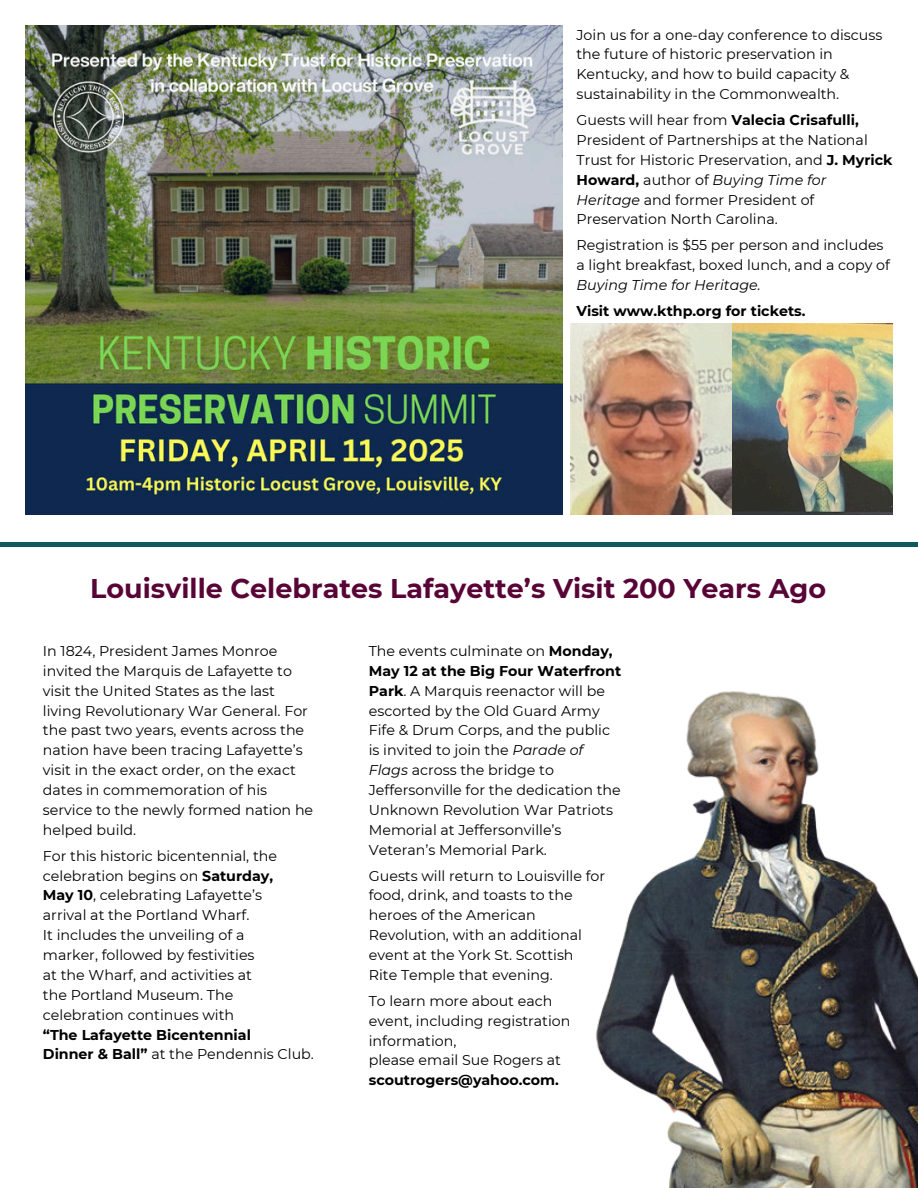
<style>
.page{position:relative;width:918px;height:1188px;background:#fff}
.page>*{position:absolute;margin:0;border:0;box-sizing:border-box;transform-origin:0 0}
.t1{font:700 27px "Montserrat";color:#590437}
.t2{font:14.25px/19.8px "Montserrat";color:#000}
.t3{font:700 14.25px/19.8px "Montserrat";color:#000}
.t4{font:italic 14.25px "Montserrat";color:#000}
.s1{font-weight:700}
.s2{font-style:italic}
.s3{font-weight:400}
</style>
<div class="page">
<img style="left:25px;top:26px;width:538px;height:488px">
<img style="left:570px;top:323px;width:323px;height:192px">
<div style="left:0;top:542px;width:918px;height:5px;background:#0f5860"></div>
<img style="left:596px;top:691px;width:322px;height:497px">
<p class="t2" style="left:577px;top:24px;width:307px">Join us for a one-day conference to discuss the future of historic preservation in Kentucky, and how to build capacity &amp; sustainability in the Commonwealth.</p>
<p class="t2" style="left:577px;top:110px;width:318px">Guests will hear from <span class="s1">Valecia Crisafulli, </span>President of Partnerships at the National Trust for Historic Preservation, and <span class="s1">J. Myrick Howard,</span> author of <span class="s2">Buying Time for Heritage</span> and former President of Preservation North Carolina.</p>
<p class="t2" style="left:577px;top:235px;width:315px">Registration is $55 per person and includes a light breakfast, boxed lunch, and a copy of</p>
<p class="t4" style="left:577px;top:275px;width:186px">Buying Time for Heritage.</p>
<p class="t3" style="left:577px;top:300px;width:231px">Visit www.kthp.org for tickets.</p>
<h1 class="t1" style="left:90px;top:569px;width:737px">Louisville Celebrates Lafayette’s Visit 200 Years Ago</h1>
<p class="t2" style="left:43px;top:640px;width:272px">In 1824, President James Monroe invited the Marquis de Lafayette to visit the United States as the last living Revolutionary War General. For the past two years, events across the nation have been tracing Lafayette’s visit in the exact order, on the exact dates in commemoration of his service to the newly formed nation he helped build.</p>
<p class="t2" style="left:43px;top:845px;width:236px">For this historic bicentennial, the celebration begins on <span class="s1">Saturday,<br>May 10</span>, celebrating Lafayette’s arrival at the Portland Wharf.<br>It includes the unveiling of a marker, followed by festivities<br>at the Wharf, and activities at the Portland Museum. The celebration continues with</p>
<p class="t3" style="left:43px;top:1024px;width:273px">“The Lafayette Bicentennial<br>Dinner &amp; Ball” <span class="s3">at the Pendennis Club.</span></p>
<p class="t2" style="left:369px;top:640px;width:254px">The events culminate on <span class="s1">Monday,<br>May 12 at the Big Four Waterfront<br>Park</span>. A Marquis reenactor will be escorted by the Old Guard Army<br>Fife &amp; Drum Corps, and the public is invited to join the <span class="s2">Parade of<br>Flags</span> across the bridge to<br>Jeffersonville for the dedication the<br>Unknown Revolution War Patriots<br>Memorial at Jeffersonville’s<br>Veteran’s Memorial Park.</p>
<p class="t2" style="left:369px;top:865px;width:238px">Guests will return to Louisville for food, drink, and toasts to the heroes of the American<br>Revolution, with an additional event at the York St. Scottish<br>Rite Temple that evening.</p>
<p class="t2" style="left:369px;top:990px;width:203px">To learn more about each event, including registration information,<br>please email Sue Rogers at</p>
<p class="t3" style="left:369px;top:1070px;width:192px">scoutrogers@yahoo.com.</p>
</div>
